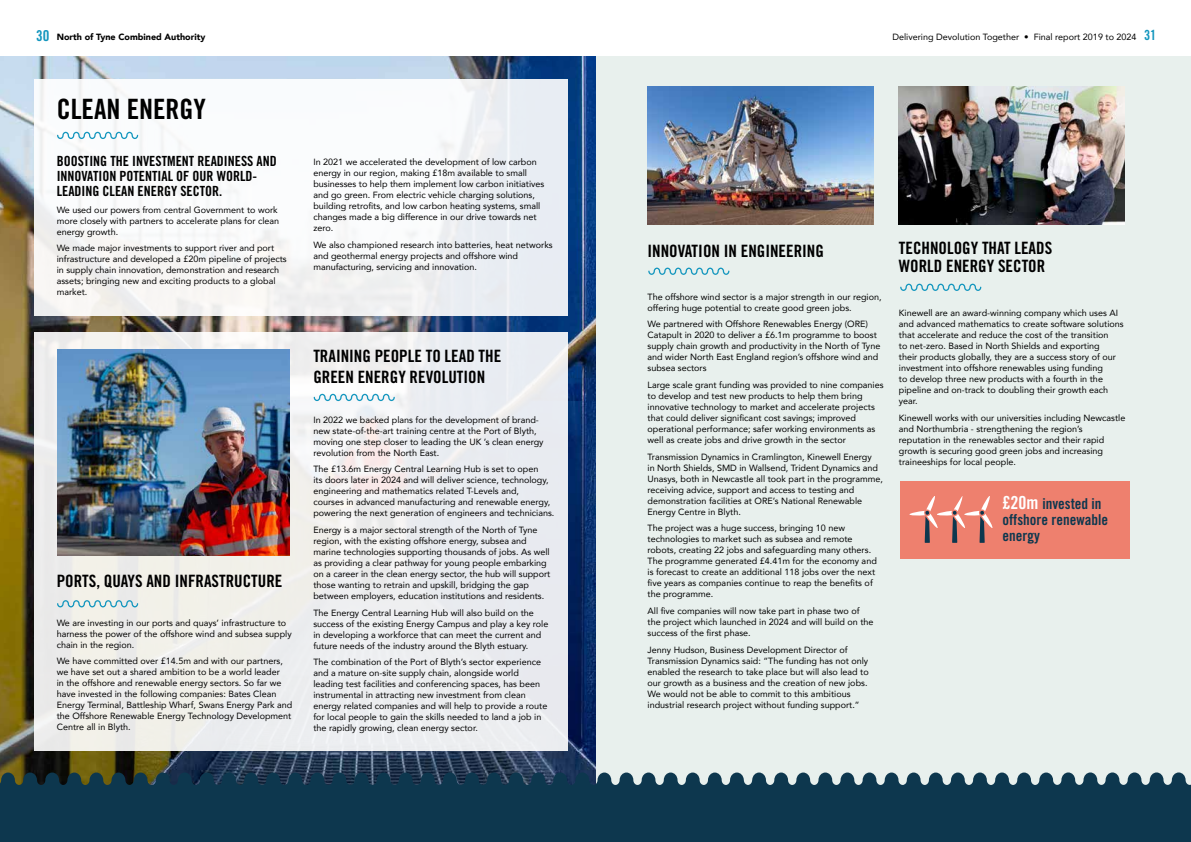
<style>
.page{position:relative;width:1191px;height:842px;background:#fff}
.page>*{position:absolute;margin:0;border:0;box-sizing:border-box;transform-origin:0 0}
.t1{font:28px "Trade Gothic LT Std Bd Cn 20";color:#000}
.t2{font:17px/18px "Trade Gothic LT Std Bd Cn 20";color:#000}
.t3{font:15px/16px "Trade Gothic LT Std Bd Cn 20";color:#0d374e}
.t4{font:14px/15px "Trade Gothic LT Std Bd Cn 20";color:#000}
.t5{font:9px/11px "Avenir";color:#000}
.t6{font:900 9px "Avenir";color:#000}
.s1{font-family:"Trade Gothic LT Std Bd Cn 20";font-weight:400;font-size:15px;color:#1396be}
.s2{font-family:"Trade Gothic LT Std Bd Cn 20";font-size:14px;color:#1396be}
.s3{font-size:18px;color:#fff}
</style>
<div class="page">
<div style="left:595px;top:57px;width:596px;height:754px;background:#e8f0ed"></div>
<img style="left:0;top:57px;width:595px;height:715px">
<div style="left:34px;top:332px;width:533px;height:418px;background:#ecedef"></div>
<div style="left:34px;top:79px;width:533px;height:237px;background:linear-gradient(to right,#fcfbfa,#eef1f6)"></div>
<svg style="left:900px;top:284px;width:81px;height:7px"></svg>
<svg style="left:648px;top:268px;width:81px;height:7px"></svg>
<svg style="left:57px;top:132px;width:81px;height:7px"></svg>
<svg style="left:0;top:772px;width:1191px;height:70px;fill:#0d374e"></svg>
<svg style="left:57px;top:600px;width:81px;height:7px"></svg>
<svg style="left:314px;top:394px;width:81px;height:7px"></svg>
<div style="left:900px;top:481px;width:229px;height:77px;background:#ee806e"></div>
<svg style="left:909px;top:496px;width:84px;height:47px"></svg>
<img style="left:57px;top:350px;width:232px;height:206px">
<img style="left:647px;top:87px;width:226px;height:138px">
<img style="left:899px;top:87px;width:225px;height:138px">
<p class="t6" style="left:36px;top:30px;width:171px"><span class="s1">30</span> North of Tyne Combined Authority</p>
<p class="t5" style="left:892px;top:32px;width:265px">Delivering Devolution Together • Final report 2019 to 2024 <span class="s2">31</span></p>
<h1 class="t1" style="left:57px;top:92px;width:151px">CLEAN ENERGY</h1>
<h3 class="t4" style="left:57px;top:153px;width:222px">BOOSTING THE INVESTMENT READINESS AND<br>INNOVATION POTENTIAL OF OUR WORLD-<br>LEADING CLEAN ENERGY SECTOR.</h3>
<p class="t5" style="left:57px;top:204px;width:224px">We used our powers from central Government to work more closely with partners to accelerate plans for clean energy growth.</p>
<p class="t5" style="left:57px;top:242px;width:231px">We made major investments to support river and port infrastructure and developed a £20m pipeline of projects in supply chain innovation, demonstration and research assets; bringing new and exciting products to a global market.</p>
<p class="t5" style="left:313px;top:156px;width:232px">In 2021 we accelerated the development of low carbon energy in our region, making £18m available to small businesses to help them implement low carbon initiatives and go green. From electric vehicle charging solutions, building retrofits, and low carbon heating systems, small changes made a big difference in our drive towards net zero.</p>
<p class="t5" style="left:313px;top:239px;width:241px">We also championed research into batteries, heat networks and geothermal energy projects and offshore wind manufacturing, servicing and innovation.</p>
<h2 class="t2" style="left:57px;top:572px;width:227px">PORTS, QUAYS AND INFRASTRUCTURE</h2>
<p class="t5" style="left:57px;top:617px;width:237px">We are investing in our ports and quays’ infrastructure to harness the power of the offshore wind and subsea supply chain in the region.</p>
<p class="t5" style="left:57px;top:655px;width:237px">We have committed over £14.5m and with our partners, we have set out a shared ambition to be a world leader<br>in the offshore and renewable energy sectors. So far we have invested in the following companies: Bates Clean Energy Terminal, Battleship Wharf, Swans Energy Park and the Offshore Renewable Energy Technology Development Centre all in Blyth.</p>
<h2 class="t2" style="left:313px;top:346px;width:189px;line-height:20.4px">TRAINING PEOPLE TO LEAD THE<br>GREEN ENERGY REVOLUTION</h2>
<p class="t5" style="left:313px;top:414px;width:232px">In 2022 we backed plans for the development of brand&shy;new state-of-the-art training centre at the Port of Blyth, moving one step closer to leading the UK ’s clean energy revolution from the North East.</p>
<p class="t5" style="left:313px;top:463px;width:242px">The £13.6m Energy Central Learning Hub is set to open<br>its doors later in 2024 and will deliver science, technology, engineering and mathematics related T-Levels and,<br>courses in advanced manufacturing and renewable energy, powering the next generation of engineers and technicians.</p>
<p class="t5" style="left:313px;top:524px;width:239px">Energy is a major sectoral strength of the North of Tyne region, with the existing offshore energy, subsea and marine technologies supporting thousands of jobs. As well as providing a clear pathway for young people embarking on a career in the clean energy sector, the hub will support those wanting to retrain and upskill, bridging the gap between employers, education institutions and residents.</p>
<p class="t5" style="left:313px;top:607px;width:236px">The Energy Central Learning Hub will also build on the success of the existing Energy Campus and play a key role in developing a workforce that can meet the current and future needs of the industry around the Blyth estuary.</p>
<p class="t5" style="left:313px;top:656px;width:235px">The combination of the Port of Blyth’s sector experience and a mature on-site supply chain, alongside world leading test facilities and conferencing spaces, has been instrumental in attracting new investment from clean energy related companies and will help to provide a route for local people to gain the skills needed to land a job in the rapidly growing, clean energy sector.</p>
<h2 class="t2" style="left:647px;top:241px;width:178px">INNOVATION IN ENGINEERING</h2>
<p class="t5" style="left:647px;top:291px;width:236px">The offshore wind sector is a major strength in our region, offering huge potential to create good green jobs.</p>
<p class="t5" style="left:647px;top:318px;width:234px">We partnered with Offshore Renewables Energy (ORE)<br>Catapult in 2020 to deliver a £6.1m programme to boost supply chain growth and productivity in the North of Tyne and wider North East England region’s offshore wind and subsea sectors</p>
<p class="t5" style="left:647px;top:379px;width:237px">Large scale grant funding was provided to nine companies to develop and test new products to help them bring innovative technology to market and accelerate projects that could deliver significant cost savings; improved operational performance; safer working environments as well as create jobs and drive growth in the sector</p>
<p class="t5" style="left:647px;top:451px;width:237px">Transmission Dynamics in Cramlington, Kinewell Energy<br>in North Shields, SMD in Wallsend, Trident Dynamics and Unasys, both in Newcastle all took part in the programme, receiving advice, support and access to testing and demonstration facilities at ORE’s National Renewable Energy Centre in Blyth.</p>
<p class="t5" style="left:647px;top:522px;width:231px">The project was a huge success, bringing 10 new technologies to market such as subsea and remote robots, creating 22 jobs and safeguarding many others.<br>The programme generated £4.41m for the economy and is forecast to create an additional 118 jobs over the next five years as companies continue to reap the benefits of the programme.</p>
<p class="t5" style="left:647px;top:605px;width:227px">All five companies will now take part in phase two of the project which launched in 2024 and will build on the success of the first phase.</p>
<p class="t5" style="left:647px;top:644px;width:223px">Jenny Hudson, Business Development Director of Transmission Dynamics said: “The funding has not only enabled the research to take place but will also lead to our growth as a business and the creation of new jobs.<br>We would not be able to commit to this ambitious industrial research project without funding support.”</p>
<h2 class="t2" style="left:899px;top:239px;width:155px">TECHNOLOGY THAT LEADS<br>WORLD ENERGY SECTOR</h2>
<p class="t5" style="left:899px;top:307px;width:226px">Kinewell are an award-winning company which uses AI and advanced mathematics to create software solutions that accelerate and reduce the cost of the transition<br>to net-zero. Based in North Shields and exporting<br>their products globally, they are a success story of our investment into offshore renewables using funding<br>to develop three new products with a fourth in the pipeline and on-track to doubling their growth each year.</p>
<p class="t5" style="left:899px;top:412px;width:228px">Kinewell works with our universities including Newcastle and Northumbria - strengthening the region’s reputation in the renewables sector and their rapid growth is securing good green jobs and increasing traineeships for local people.</p>
<h3 class="t3" style="left:1002px;top:495px;width:107px"><span class="s3">£20m</span> invested in offshore renewable energy</h3>
</div>
